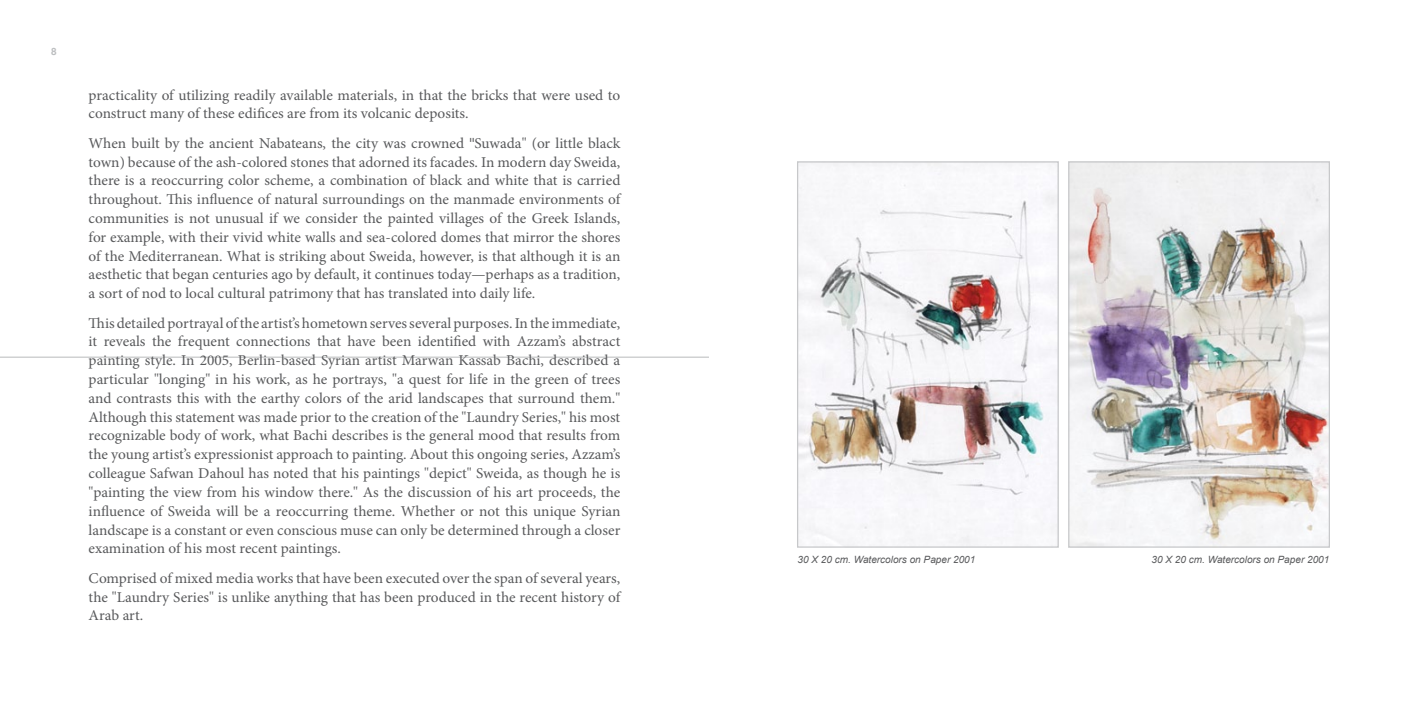
<style>
.page{position:relative;width:1418px;height:709px;background:#fff}
.page>*{position:absolute;margin:0;border:0;box-sizing:border-box;transform-origin:0 0}
.t1{font:15px/18.8px "Minion Pro";color:#58595b;text-align:justify}
.t2{font:italic 10px "Arial";color:#58595b}
.t3{font:700 10px "Helvetica";color:#bcbec0}
.s1{font-family:"Handel Got D Ligh"}
</style>
<div class="page">
<hr style="left:0;top:357px;width:709px;height:1px;background:#b8babc">
<img style="left:799px;top:163px;width:257px;height:382px">
<div style="left:797px;top:161px;width:261px;height:386px;border:1px solid #c7c8ca"></div>
<img style="left:1070px;top:163px;width:257px;height:382px">
<div style="left:1068px;top:161px;width:261px;height:386px;border:1px solid #c7c8ca"></div>
<p class="t3" style="left:51px;top:44px;width:7px">8</p>
<p class="t1" style="left:89px;top:85px;width:533px">practicality of utilizing readily available materials, in that the bricks that were used to construct many of these edifices are from its volcanic deposits.</p>
<p class="t1" style="left:89px;top:134px;width:533px">When built by the ancient Nabateans, the city was crowned <span class="s1">"</span>Suwada" (or little black town) because of the ash-colored stones that adorned its facades. In modern day Sweida, there is a reoccurring color scheme, a combination of black and white that is carried throughout. This influence of natural surroundings on the manmade environments of communities is not unusual if we consider the painted villages of the Greek Islands, for example, with their vivid white walls and sea-colored domes that mirror the shores of the Mediterranean. What is striking about Sweida, however, is that although it is an aesthetic that began centuries ago by default, it continues today—perhaps as a tradition, a sort of nod to local cultural patrimony that has translated into daily life.</p>
<p class="t1" style="left:89px;top:313px;width:533px">This detailed portrayal of the artist’s hometown serves several purposes. In the immediate, it reveals the frequent connections that have been identified with Azzam’s abstract painting style. In 2005, Berlin-based Syrian artist Marwan Kassab Bachi, described a particular "longing" in his work, as he portrays, "a quest for life in the green of trees and contrasts this with the earthy colors of the arid landscapes that surround them." Although this statement was made prior to the creation of the "Laundry Series," his most recognizable body of work, what Bachi describes is the general mood that results from the young artist’s expressionist approach to painting. About this ongoing series, Azzam’s colleague Safwan Dahoul has noted that his paintings "depict" Sweida, as though he is "painting the view from his window there." As the discussion of his art proceeds, the influence of Sweida will be a reoccurring theme. Whether or not this unique Syrian landscape is a constant or even conscious muse can only be determined through a closer examination of his most recent paintings.</p>
<p class="t1" style="left:89px;top:568px;width:533px">Comprised of mixed media works that have been executed over the span of several years, the "Laundry Series" is unlike anything that has been produced in the recent history of Arab art.</p>
<p class="t2" style="left:797px;top:553px;width:179px">30 X 20 cm. Watercolors on Paper 2001</p>
<p class="t2" style="left:1151px;top:553px;width:179px">30 X 20 cm. Watercolors on Paper 2001</p>
</div>
